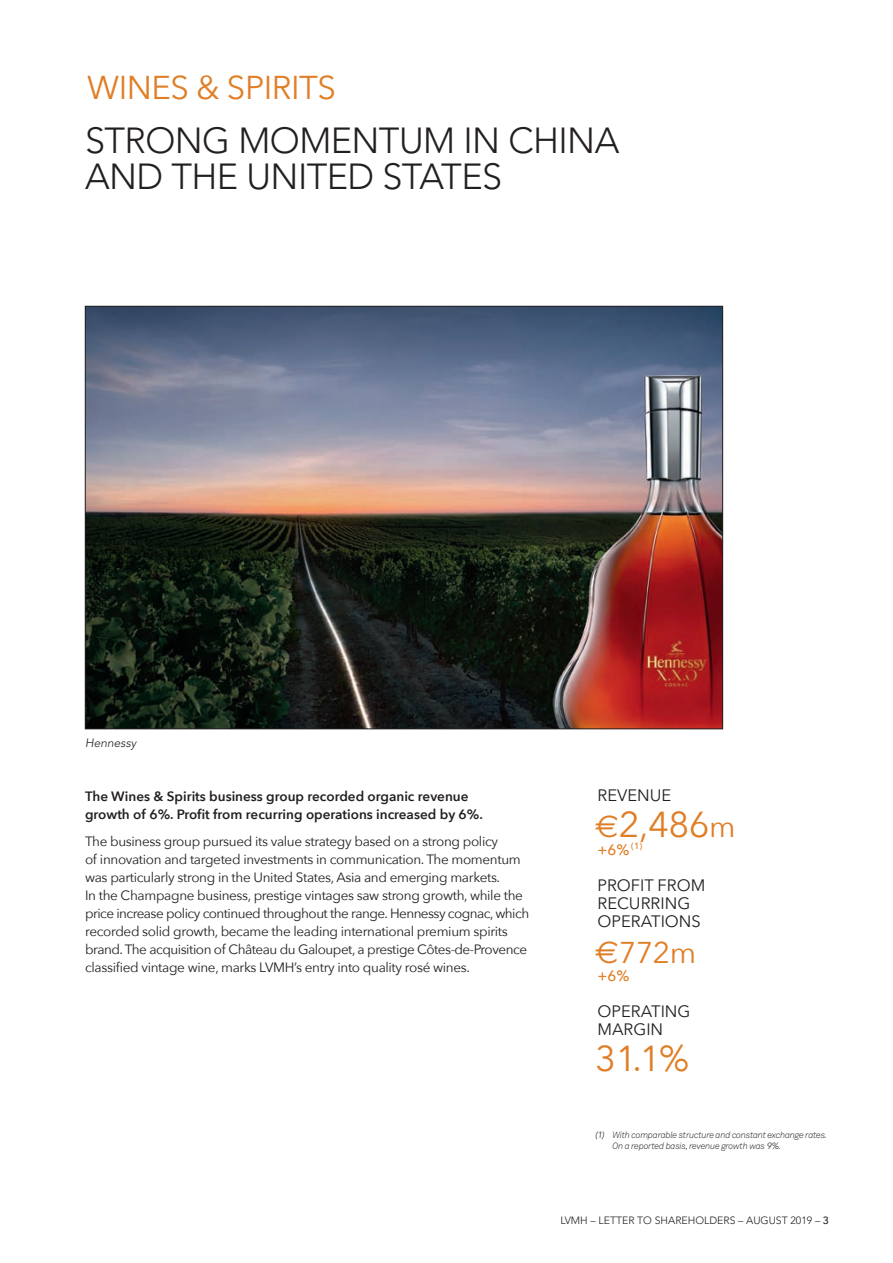
<style>
.page{position:relative;width:893px;height:1263px;background:#fff}
.page>*{position:absolute;margin:0;border:0;box-sizing:border-box;transform-origin:0 0}
.t1{font:300 36px/36px "Avenir";letter-spacing:-.015em;color:#231f20}
.custom{font:36px "Avenir Next";color:#e07e26}
.t2{font:33px "Avenir Next";letter-spacing:-.015em;color:#e07e26}
.custom-2{font:30px "Avenir Next";color:#e07e26}
.custom-3{font:16.5px/18px "Avenir Next";color:#231f20}
.custom-4{font:500 15px "Avenir Next";color:#e07e26}
.custom-5{font:13.5px/18px "Avenir Next";letter-spacing:-.025em;color:#231f20}
.t3{font:600 13.5px/18px "Avenir Next";color:#231f20}
.t4{font:300 12px "Avenir";color:#231f20}
.t5{font:300 10.5px "Avenir";color:#231f20}
.t6{font:italic 300 9px/10.5px "Akkurat";letter-spacing:-.025em;color:#231f20}
.sup{font:500 9px "Avenir Next";color:#e07e26}
.s1{font-family:"Euro Sans";font-size:31.5px}
.s2{font-size:30px}
.s3{font-family:"Avenir";font-style:normal}
.s4{font-family:"Avenir Next";font-weight:500}
</style>
<div class="page">
<img style="left:87px;top:308px;width:634px;height:419px">
<h2 class="t2" style="left:87px;top:60px;width:250px">WINES &amp; SPIRITS</h2>
<h3 class="t1" style="left:85px;top:123px;width:536px">STRONG MOMENTUM IN CHINA<br>AND THE UNITED STATES</h3>
<p class="t4" style="left:85px;top:736px;width:55px">Hennessy</p>
<p class="t3" style="left:85px;top:787px;width:399px">The Wines &amp; Spirits business group recorded organic revenue growth of 6%. Profit from recurring operations increased by 6%.</p>
<p class="custom-5" style="left:85px;top:832px;width:437px">The business group pursued its value strategy based on a strong policy<br>of innovation and targeted investments in communication. The momentum was particularly strong in the United States, Asia and emerging markets.</p>
<p class="custom-5" style="left:85px;top:886px;width:446px">In the Champagne business, prestige vintages saw strong growth, while the price increase policy continued throughout the range. Hennessy cognac, which recorded solid growth, became the leading international premium spirits brand. The acquisition of Château du Galoupet, a prestige Côtes-de-Provence classified vintage wine, marks LVMH’s entry into quality rosé wines.</p>
<p class="custom-3" style="left:597px;top:786px;width:75px">REVENUE</p>
<p class="custom" style="left:595px;top:794px;width:142px"><span class="s1">€</span>2,486<span class="s2">m</span></p>
<p class="custom-4" style="left:597px;top:837px;width:33px">+ 6%</p>
<p class="sup" style="left:631px;top:838px;width:13px">(1)</p>
<p class="custom-3" style="left:597px;top:876px;width:109px">PROFIT FROM<br>RECURRING<br>OPERATIONS</p>
<p class="custom-2" style="left:595px;top:927px;width:102px"><span class="s1">€</span>772m</p>
<p class="custom-4" style="left:597px;top:963px;width:33px">+6%</p>
<p class="custom-3" style="left:597px;top:1002px;width:94px">OPERATING<br>MARGIN</p>
<p class="custom" style="left:595px;top:1028px;width:95px">31.1%</p>
<p class="t6" style="left:612px;top:1131px;width:216px;text-indent:-17px"><span class="s3">(1)</span> With comparable structure and constant exchange rates.<br>On a reported basis, revenue growth was <span class="s3">9 %.</span></p>
<p class="t5" style="left:560px;top:1214px;width:270px">LVMH – LETTER TO SHAREHOLDERS – AUGUST 2019 – <span class="s4">3</span></p>
</div>
